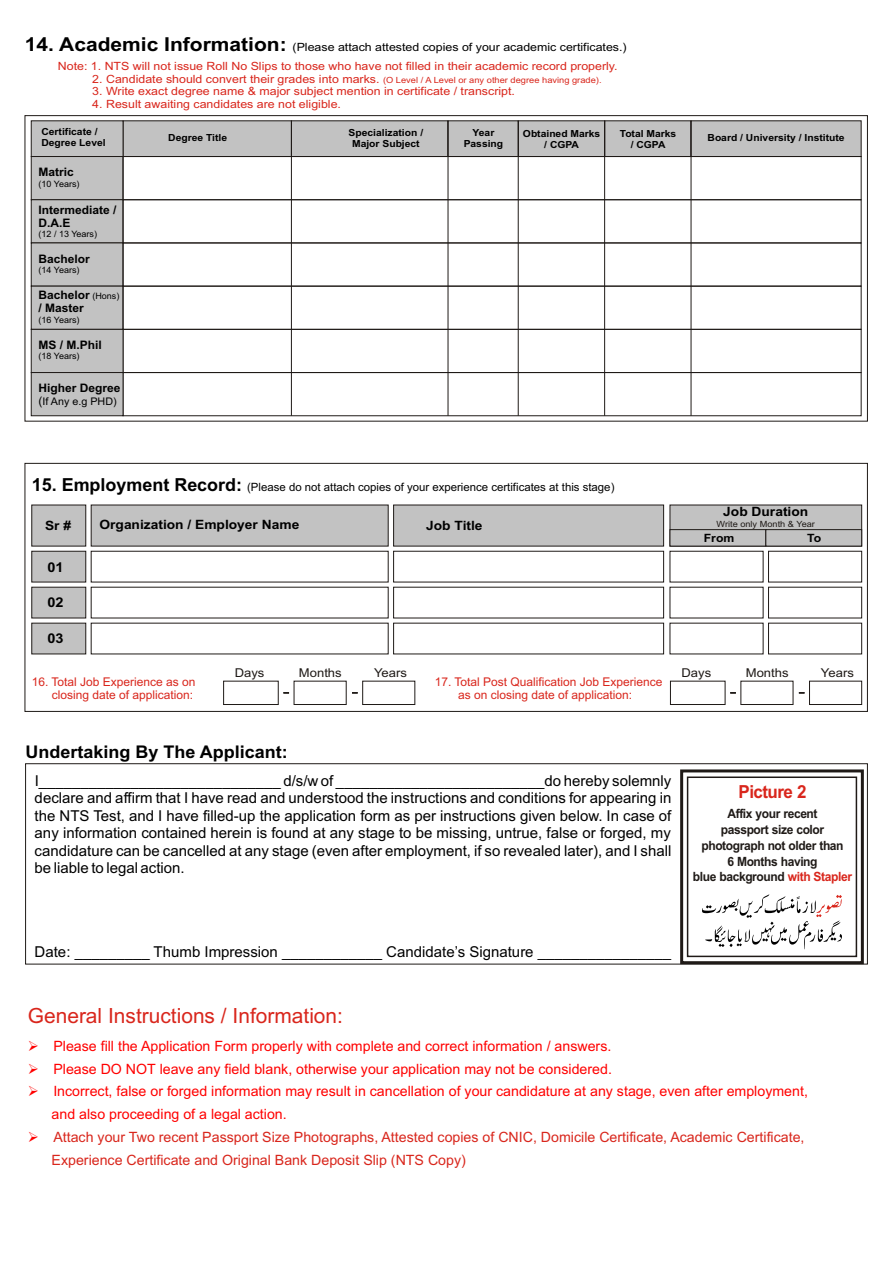
<style>
.page{position:relative;width:893px;height:1263px;background:#fff}
.page>*{position:absolute;margin:0;border:0;box-sizing:border-box;transform-origin:0 0}
.t1{font:21px "Arial";color:#d9261c}
.t2{font:700 18px "Arial";letter-spacing:-.035em;color:#d9261c;scale:.94 1}
.t3{font:700 17.55px "Arial";color:#000}
.t4{font:15px/17.4px "Arial";color:#000;text-align:justify}
.t5{font:14.25px/22.6px "Arial";color:#f00}
.t6{font:14.25px/22.6px "Arial";color:#d9261c}
.t7{font:700 13.5px "Arial";color:#000;scale:1.07 1}
.t8{font:700 12.9px "Arial";color:#000;scale:1.07 1}
.t9{font:700 12.75px/15.9px "Arial";letter-spacing:-.035em;color:#1f1a17;text-align:center;scale:.94 1}
.t10{font:12.15px "Arial";color:#1f1a17;scale:1.07 1}
.t11{font:12px/13.4px "Arial";color:#d9261c;text-align:right}
.t12{font:700 11.7px/13px "Arial";color:#000}
.t13{font:11.4px/18.5px "Arial";color:#d9261c;scale:1.09 1}
.t14{font:11.4px "Arial";color:#000}
.t15{font:700 11.4px "Arial";color:#000;scale:1.07 1}
.t16{font:10.5px "Arial";color:#000}
.t17{font:700 9.75px/10.9px "Arial";color:#000;text-align:center;scale:1.06 1}
.t18{font:8.85px "Arial";color:#000}
.t19{font:8.55px "Arial";color:#d9261c;scale:1.09 1}
.t20{font:8.55px "Arial";color:#1f1a17;scale:1.07 1}
.s1{font-weight:700;font-size:19.2px;color:#000}
.s2{color:#000}
.s3{font-size:8.55px}
.s4{font-weight:400;font-size:8.85px}
.s5{font-size:11.7px}
.s6{font-weight:700;font-size:18px}
.s7{color:#d9261c}
.s8{color:#f00}
</style>
<div class="page">
<div style="left:25px;top:463px;width:843px;height:249px;border:1px solid #1f1a17"></div>
<svg style="left:31px;top:504px;width:831px;height:151px"></svg>
<div style="left:223px;top:681px;width:55px;height:24px;border:1px solid #1f1a17"></div>
<div style="left:294px;top:681px;width:52px;height:24px;border:1px solid #1f1a17"></div>
<div style="left:362px;top:681px;width:53px;height:24px;border:1px solid #1f1a17"></div>
<div style="left:670px;top:681px;width:55px;height:24px;border:1px solid #1f1a17"></div>
<div style="left:741px;top:681px;width:52px;height:24px;border:1px solid #1f1a17"></div>
<div style="left:809px;top:681px;width:53px;height:24px;border:1px solid #1f1a17"></div>
<div style="left:25px;top:763px;width:843px;height:201px;border:1px solid #1f1a17"></div>
<svg style="left:679px;top:769px;width:186px;height:196px"></svg>
<svg style="left:30px;top:120px;width:832px;height:296px"></svg>
<p class="t13" style="left:58px;top:39px;width:523px;text-indent:-33px"><span class="s1">14. Academic Information:</span> <span class="s2">(Please attach attested copies of your academic certificates.)<br></span>Note: 1. NTS will not issue Roll No Slips to those who have not filled in their academic record properly.</p>
<p class="t13" style="left:92px;top:70px;width:335px">2. Candidate should convert their grades into marks. <span class="s3">O Level / A Level</span></p>
<p class="t13" style="left:92px;top:83px;width:389px">3. Write exact degree name &amp; major subject mention in certificate / transcript.</p>
<p class="t13" style="left:92px;top:96px;width:230px">4. Result awaiting candidates are not eligible.</p>
<p class="t19" style="left:383px;top:76px;width:4px">(</p>
<p class="t19" style="left:458px;top:76px;width:133px">or any other degree having grade).</p>
<p class="t17" style="left:41px;top:127px;width:62px;text-align:left">Certificate /<br>Degree Level</p>
<p class="t17" style="left:464px;top:128px;width:39px">Year<br>Passing</p>
<p class="t17" style="left:523px;top:129px;width:75px">Obtained Marks / CGPA</p>
<p class="t17" style="left:349px;top:128px;width:72px">Specialization /<br>Major Subject</p>
<p class="t17" style="left:620px;top:129px;width:55px">Total Marks / CGPA</p>
<p class="t17" style="left:168px;top:133px;width:57px">Degree Title</p>
<p class="t17" style="left:708px;top:133px;width:131px">Board / University / Institute</p>
<p class="t12" style="left:39px;top:167px;width:37px">Matric</p>
<p class="t18" style="left:39px;top:180px;width:42px">(10 Years)</p>
<p class="t12" style="left:39px;top:204px;width:79px">Intermediate /<br>D.A.E</p>
<p class="t18" style="left:39px;top:231px;width:60px">(12 / 13 Years)</p>
<p class="t12" style="left:39px;top:253px;width:53px">Bachelor</p>
<p class="t18" style="left:39px;top:267px;width:42px">(14 Years)</p>
<p class="t12" style="left:39px;top:290px;width:82px">Bachelor <span class="s4">(Hons) </span>/ Master</p>
<p class="t18" style="left:39px;top:316px;width:42px">(16 Years)</p>
<p class="t12" style="left:39px;top:339px;width:65px">MS / M.Phil</p>
<p class="t18" style="left:39px;top:353px;width:42px">(18 Years)</p>
<p class="t12" style="left:39px;top:382px;width:83px">Higher Degree</p>
<p class="t16" style="left:39px;top:397px;width:80px"><span class="s5">(</span>If Any e.g PHD)</p>
<p class="t14" style="left:32px;top:482px;width:584px"><span class="s6">15. Employment Record:</span> (Please do not attach copies of your experience certificates at this stage)</p>
<p class="t8" style="left:45px;top:521px;width:26px">Sr #</p>
<p class="t7" style="left:48px;top:562px;width:17px">01</p>
<p class="t7" style="left:48px;top:598px;width:17px">02</p>
<p class="t7" style="left:48px;top:633px;width:17px">03</p>
<p class="t8" style="left:99px;top:519px;width:188px">Organization / Employer Name</p>
<p class="t8" style="left:426px;top:521px;width:54px">Job Title</p>
<p class="t11" style="left:32px;top:676px;width:165px">16. Total Job Experience as on closing date of application:</p>
<p class="t10" style="left:235px;top:668px;width:29px">Days</p>
<p class="t10" style="left:299px;top:668px;width:42px">Months</p>
<p class="t10" style="left:374px;top:668px;width:32px">Years</p>
<p class="t11" style="left:435px;top:676px;width:229px;text-align:center">17. Total Post Qualification Job Experience as on closing date of application:</p>
<p class="t8" style="left:723px;top:507px;width:81px">Job Duration</p>
<p class="t20" style="left:717px;top:520px;width:93px">Write only Month &amp; Year</p>
<p class="t15" style="left:704px;top:534px;width:30px">From</p>
<p class="t15" style="left:807px;top:534px;width:15px">To</p>
<p class="t10" style="left:682px;top:668px;width:29px">Days</p>
<p class="t10" style="left:746px;top:668px;width:42px">Months</p>
<p class="t10" style="left:821px;top:668px;width:32px">Years</p>
<p class="t3" style="left:26px;top:745px;width:264px">Undertaking By The Applicant:</p>
<p class="t4" style="left:35px;top:773px;width:638px">I_____________________________ d/s/w of _________________________do hereby solemnly declare and affirm that I have read and understood the instructions and conditions for appearing in the NTS Test, and I have filled-up the application form as per instructions given below. In case of any information contained herein is found at any stage to be missing, untrue, false or forged, my candidature can be cancelled at any stage (even after employment, if so revealed later), and I shall be liable to legal action.</p>
<p class="t2" style="left:739px;top:784px;width:74px">Picture 2</p>
<p class="t9" style="left:701px;top:807px;width:153px">Affix your recent<br>passport size color photograph not older than<br>6 Months having</p>
<p class="t9" style="left:693px;top:870px;width:171px">blue background <span class="s7">with Stapler</span></p>
<p class="t4" style="left:35px;top:944px;width:638px">Date: _________ Thumb Impression ____________ Candidate’s Signature ________________</p>
<h1 class="t1" style="left:28px;top:1007px;width:317px">General Instructions / Information:</h1>
<p class="t5" style="left:28px;top:1036px;width:585px">➢Please fill the Application Form properly with complete and correct information / answers.</p>
<p class="t5" style="left:52px;top:1059px;width:758px">Please DO NOT leave any field blank, otherwise your application may not be considered.<br>Incorrect, false or forged information may result in cancellation of your candidature at any stage, even after employment, and also proceeding of a legal action.</p>
<p class="t6" style="left:52px;top:1127px;width:754px;text-indent:-24px"><span class="s8">➢</span>Attach your Two recent Passport Size Photographs, Attested copies of CNIC, Domicile Certificate, Academic Certificate,<br>Experience Certificate and Original Bank Deposit Slip (NTS Copy)</p>
</div>
